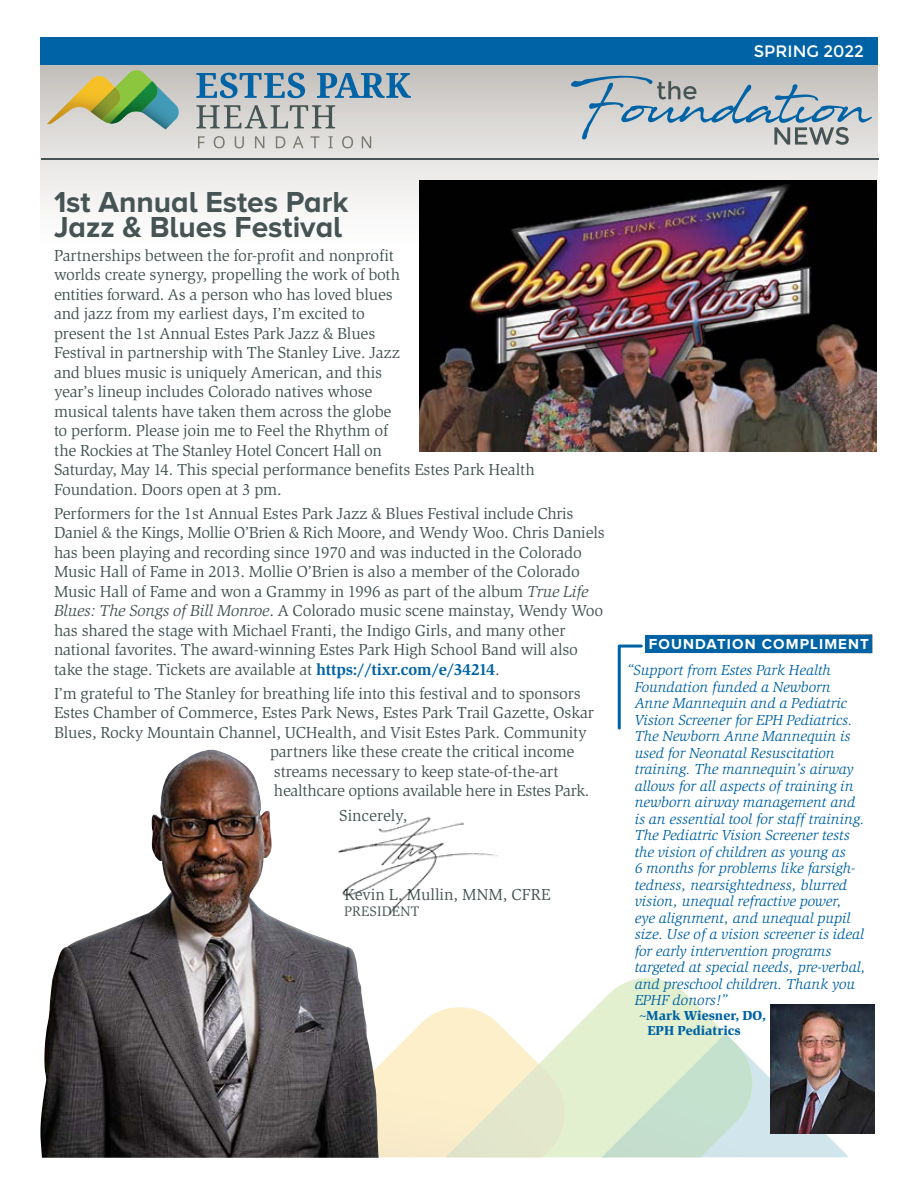
<style>
.page{position:relative;width:918px;height:1188px;background:#fff}
.page>*{position:absolute;margin:0;border:0;box-sizing:border-box;transform-origin:0 0}
.t1{font:700 30px/25.5px "Proxima Nova A";color:#465454}
.t2{font:16.5px/19.5px "Slimbach EF";letter-spacing:-.01em;color:#465454}
.t3{font:16.5px "Montserrat";color:#fff}
.t4{font:italic 15px/16.5px "Slimbach EF";color:#0063a5}
.t5{font:700 15px "Proxima Nova A";letter-spacing:.075em;color:#fff}
.t6{font:14.25px "Slimbach EF";letter-spacing:.01em;color:#465454}
.t7{font:900 13.5px/15px "Slimbach EF";color:#0063a5}
.s1{font-style:italic}
.s2{font-weight:700;color:#0063a5}
.s3{font-weight:400;font-style:italic}
</style>
<div class="page">
<svg style="left:570px;top:978px;width:155px;height:179px"></svg>
<svg style="left:602px;top:1033px;width:246px;height:124px;background:#d3e7d6"></svg>
<svg style="left:379px;top:1007px;width:191px;height:150px"></svg>
<img style="left:40px;top:65px;width:838px;height:145px">
<hr style="left:41px;top:158px;width:838px;height:2px;background:#465454">
<svg style="left:196px;top:73px;width:109px;height:25px;background:#759db6"></svg>
<svg style="left:317px;top:73px;width:94px;height:25px;background:#6a97b5"></svg>
<svg style="left:196px;top:105px;width:139px;height:23px;background:#adafad"></svg>
<svg style="left:47px;top:70px;width:133px;height:60px;background:#aab98e"></svg>
<svg style="left:198px;top:136px;width:7px;height:12px"></svg>
<svg style="left:214px;top:136px;width:11px;height:12px"></svg>
<svg style="left:235px;top:136px;width:9px;height:12px"></svg>
<svg style="left:255px;top:136px;width:9px;height:12px"></svg>
<svg style="left:276px;top:136px;width:9px;height:12px"></svg>
<svg style="left:293px;top:136px;width:10px;height:12px"></svg>
<svg style="left:311px;top:136px;width:8px;height:12px"></svg>
<svg style="left:328px;top:136px;width:5px;height:12px"></svg>
<svg style="left:342px;top:136px;width:11px;height:12px"></svg>
<svg style="left:362px;top:136px;width:9px;height:12px"></svg>
<div style="left:40px;top:37px;width:838px;height:28px;background:#0063a5"></div>
<svg style="left:571px;top:75px;width:301px;height:70px;background:#b7c0c5"></svg>
<img style="left:379px;top:817px;width:119px;height:98px">
<svg style="left:617px;top:644px;width:26px;height:86px"></svg>
<div style="left:645px;top:634px;width:227px;height:19px;background:#0063a5"></div>
<img style="left:40px;top:750px;width:339px;height:408px">
<img style="left:419px;top:181px;width:458px;height:270px">
<img style="left:771px;top:1004px;width:103px;height:130px">
<p class="t3" style="left:754px;top:42px;width:112px">SPRING 2022</p>
<h1 class="t1" style="left:54px;top:188px;width:296px">1st Annual Estes Park<br>Jazz &amp; Blues Festival</h1>
<p class="t2" style="left:54px;top:246px;width:482px">Partnerships between the for-profit and nonprofit<br>worlds create synergy, propelling the work of both<br>entities forward. As a person who has loved blues<br>and jazz from my earliest days, I’m excited to<br>present the 1st Annual Estes Park Jazz &amp; Blues<br>Festival in partnership with The Stanley Live. Jazz<br>and blues music is uniquely American, and this<br>year’s lineup includes Colorado natives whose<br>musical talents have taken them across the globe<br>to perform. Please join me to Feel the Rhythm of<br>the Rockies at The Stanley Hotel Concert Hall on<br>Saturday, May 14. This special performance benefits Estes Park Health Foundation. Doors open at 3 pm.</p>
<p class="t2" style="left:54px;top:504px;width:552px">Performers for the 1st Annual Estes Park Jazz &amp; Blues Festival include Chris Daniel &amp; the Kings, Mollie O’Brien &amp; Rich Moore, and Wendy Woo. Chris Daniels has been playing and recording since 1970 and was inducted in the Colorado Music Hall of Fame in 2013. Mollie O’Brien is also a member of the Colorado Music Hall of Fame and won a Grammy in 1996 as part of the album <span class="s1">True Life Blues: The Songs of Bill Monroe</span>. A Colorado music scene mainstay, Wendy Woo has shared the stage with Michael Franti, the Indigo Girls, and many other national favorites. The award-winning Estes Park High School Band will also take the stage. Tickets are available at <span class="s2">https://tixr.com/e/34214</span>.</p>
<p class="t2" style="left:54px;top:684px;width:528px">I’m grateful to The Stanley for breathing life into this festival and to sponsors</p>
<p class="t2" style="left:54px;top:703px;width:542px">Estes Chamber of Commerce, Estes Park News, Estes Park Trail Gazette, Oskar</p>
<p class="t2" style="left:54px;top:723px;width:534px">Blues, Rocky Mountain Channel, UCHealth, and Visit Estes Park. Community</p>
<p class="t2" style="left:270px;top:742px;width:306px">partners like these create the critical income</p>
<p class="t2" style="left:274px;top:762px;width:286px">streams necessary to keep state-of-the-art</p>
<p class="t2" style="left:274px;top:781px;width:317px">healthcare options available here in Estes Park.</p>
<p class="t2" style="left:339px;top:806px;width:70px">Sincerely,</p>
<p class="t2" style="left:345px;top:885px;width:207px">Kevin L. Mullin, MNM, CFRE</p>
<p class="t6" style="left:344px;top:904px;width:77px">PRESIDENT</p>
<p class="t5" style="left:649px;top:636px;width:222px">FOUNDATION COMPLIMENT</p>
<p class="t4" style="left:635px;top:662px;width:233px;text-indent:-8px">“Support from Estes Park Health Foundation funded a Newborn Anne Mannequin and a Pediatric Vision Screener for EPH Pediatrics.<br>The Newborn Anne Mannequin is used for Neonatal Resuscitation training. The mannequin’s airway allows for all aspects of training in newborn airway management and is an essential tool for staff training.<br>The Pediatric Vision Screener tests the vision of children as young as<br>6 months for problems like farsigh&shy;tedness, nearsightedness, blurred vision, unequal refractive power, eye alignment, and unequal pupil size. Use of a vision screener is ideal for early intervention programs targeted at special needs, pre-verbal, and preschool children. Thank you EPHF donors!”</p>
<p class="t7" style="left:647px;top:1008px;width:120px;text-indent:-10px"><span class="s3">~</span>Mark Wiesner, DO,<br>EPH Pediatrics</p>
</div>
